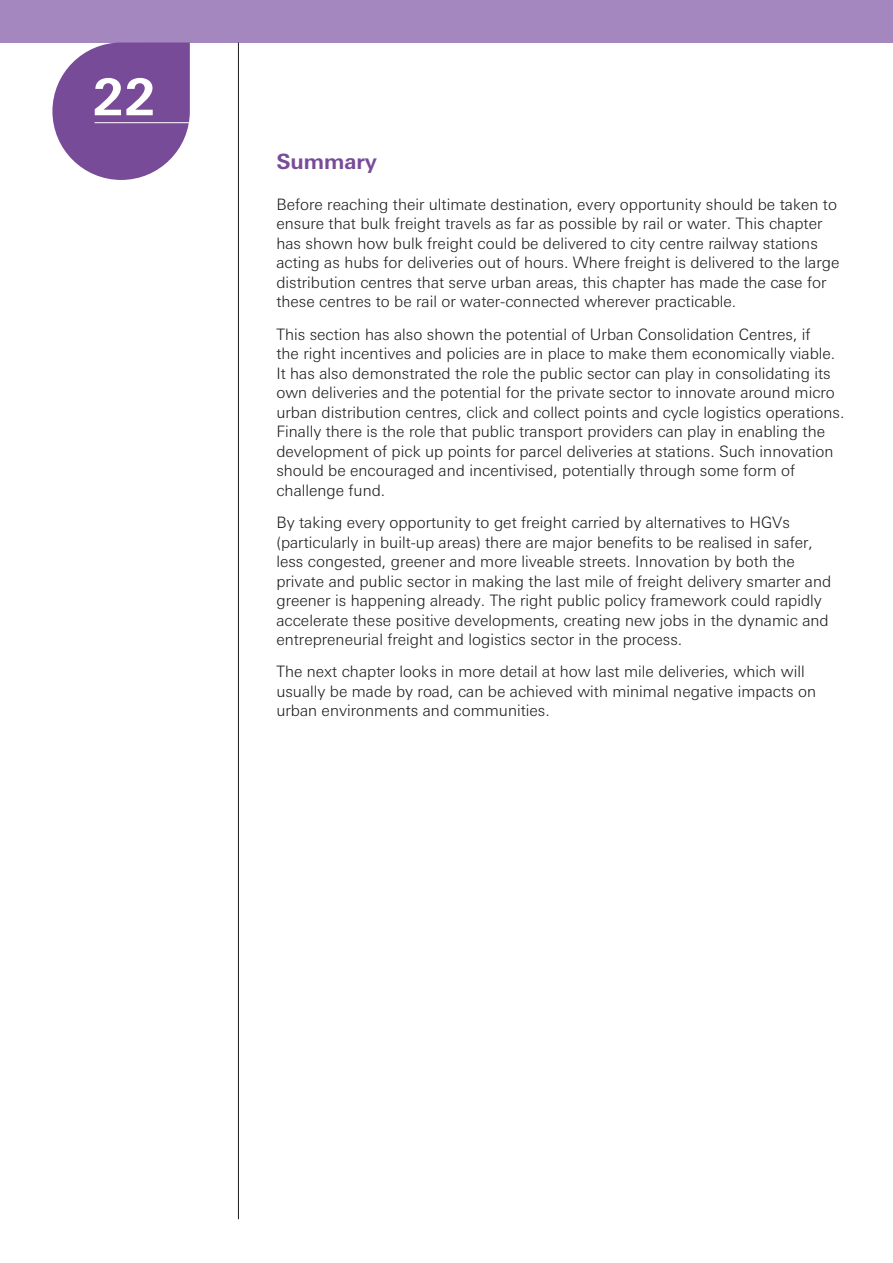
<style>
.page{position:relative;width:893px;height:1263px;background:#fff}
.page>*{position:absolute;margin:0;border:0;box-sizing:border-box;transform-origin:0 0}
.t1{font:700 50.4px "Linotype Univers Basic";color:#fff}
.t2{font:700 21px "Linotype Univers Basic";color:#784b98}
.t3{font:300 15.75px/19.5px "Linotype Univers Basic";color:#1d1d1b}
</style>
<div class="page">
<div style="left:0;top:0;width:893px;height:43px;background:#a487be"></div>
<div style="left:52px;top:43px;width:138px;height:137px;background:#784b98;border-radius:69px"></div>
<hr style="left:95px;top:122px;width:95px;height:1px;background:#fff">
<hr style="left:238px;top:43px;width:1px;height:1176px;background:#1d1d1b">
<h1 class="t1" style="left:93px;top:67px;width:65px">22</h1>
<h2 class="t2" style="left:276px;top:149px;width:102px">Summary</h2>
<p class="t3" style="left:276px;top:194px;width:565px">Before reaching their ultimate destination, every opportunity should be taken to ensure that bulk freight travels as far as possible by rail or water. This chapter has shown how bulk freight could be delivered to city centre railway stations acting as hubs for deliveries out of hours. Where freight is delivered to the large distribution centres that serve urban areas, this chapter has made the case for these centres to be rail or water-connected wherever practicable.</p>
<p class="t3" style="left:276px;top:324px;width:570px">This section has also shown the potential of Urban Consolidation Centres, if<br>the right incentives and policies are in place to make them economically viable.<br>It has also demonstrated the role the public sector can play in consolidating its own deliveries and the potential for the private sector to innovate around micro urban distribution centres, click and collect points and cycle logistics operations.<br>Finally there is the role that public transport providers can play in enabling the development of pick up points for parcel deliveries at stations. Such innovation should be encouraged and incentivised, potentially through some form of challenge fund.</p>
<p class="t3" style="left:276px;top:512px;width:556px">By taking every opportunity to get freight carried by alternatives to HGVs (particularly in built-up areas) there are major benefits to be realised in safer, less congested, greener and more liveable streets. Innovation by both the private and public sector in making the last mile of freight delivery smarter and greener is happening already. The right public policy framework could rapidly accelerate these positive developments, creating new jobs in the dynamic and entrepreneurial freight and logistics sector in the process.</p>
<p class="t3" style="left:276px;top:662px;width:541px">The next chapter looks in more detail at how last mile deliveries, which will usually be made by road, can be achieved with minimal negative impacts on urban environments and communities.</p>
</div>
